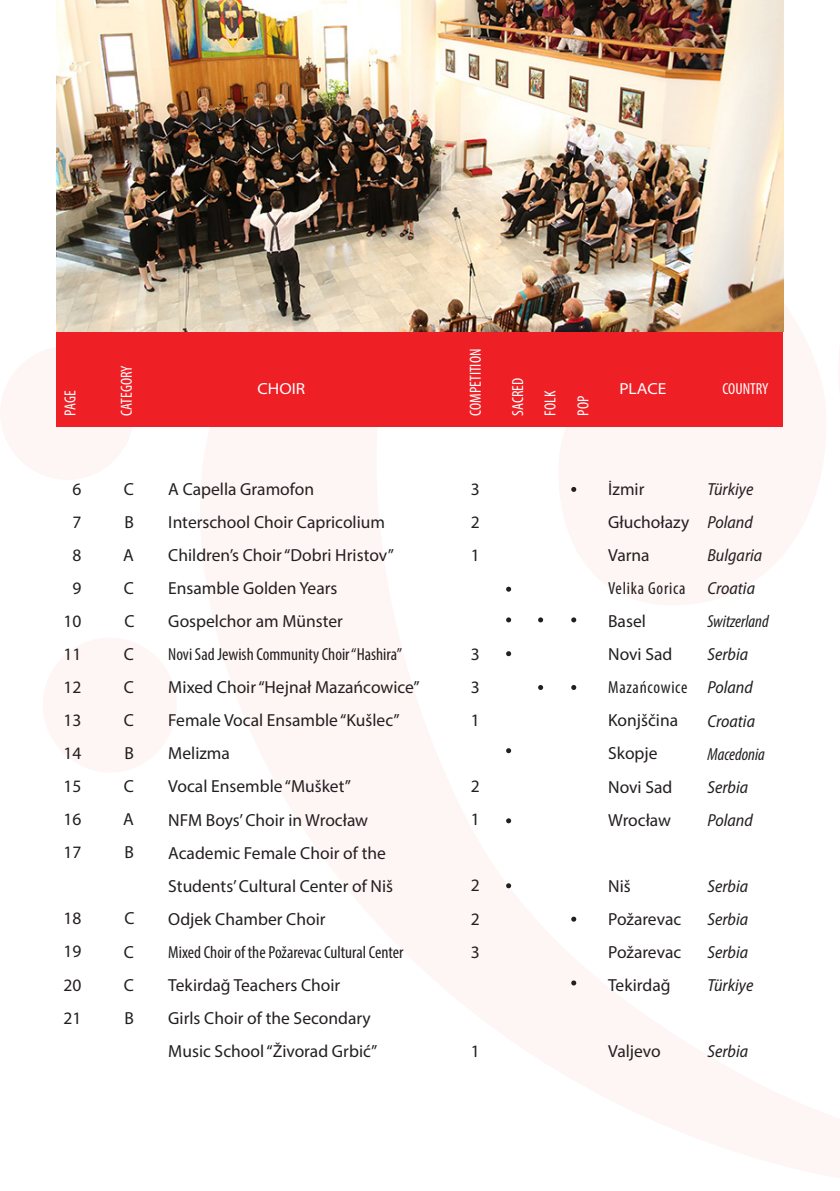
<style>
.page{position:relative;width:840px;height:1191px;background:#fff}
.page>*{position:absolute;margin:0;border:0;box-sizing:border-box;transform-origin:0 0}
.t1{font:17.4px/33px "Myriad Pro";color:#231f20;text-align:justify}
.t2{font:italic semi-condensed 17.4px/33px "Myriad Pro";color:#231f20}
.t3{font:condensed 16px "Myriad Pro";color:#fff}
.t4{font:semi-expanded 16px "Myriad Pro";color:#fff}
.s1{font-stretch:condensed}
</style>
<div class="page">
<svg style="left:56px;top:341px;width:1px;height:86px"></svg>
<div style="left:57px;top:331px;width:725px;height:96px;background:#ee2026"></div>
<svg style="left:538px;top:685px;width:5px;height:5px"></svg>
<svg style="left:571px;top:685px;width:5px;height:5px"></svg>
<svg style="left:506px;top:586px;width:5px;height:5px"></svg>
<svg style="left:571px;top:916px;width:5px;height:5px"></svg>
<svg style="left:506px;top:748px;width:5px;height:5px"></svg>
<svg style="left:506px;top:883px;width:5px;height:5px"></svg>
<svg style="left:571px;top:980px;width:5px;height:5px"></svg>
<svg style="left:571px;top:487px;width:5px;height:5px"></svg>
<svg style="left:506px;top:617px;width:5px;height:5px"></svg>
<svg style="left:506px;top:651px;width:5px;height:5px"></svg>
<svg style="left:571px;top:617px;width:5px;height:5px"></svg>
<svg style="left:538px;top:617px;width:5px;height:5px"></svg>
<svg style="left:506px;top:818px;width:5px;height:5px"></svg>
<img style="left:57px;top:0;width:725px;height:331px">
<p class="t3" style="left:60px;top:415px;width:26px;rotate:-90deg">PAGE</p>
<p class="t1" style="left:63px;top:472px;width:19px;text-align:center">6<br>7<br>8<br>9<br>10<br>11<br>12<br>13<br>14<br>15<br>16<br>17</p>
<p class="t1" style="left:63px;top:902px;width:19px">18<br>19<br>20<br>21</p>
<p class="t3" style="left:117px;top:415px;width:52px;rotate:-90deg">CATEGORY</p>
<p class="t1" style="left:123px;top:472px;width:13px">C B A C C C C C B C A B</p>
<p class="t1" style="left:124px;top:901px;width:12px">C C C B</p>
<p class="t3" style="left:465px;top:415px;width:68px;rotate:-90deg">COMPETITION</p>
<p class="t3" style="left:508px;top:415px;width:39px;rotate:-90deg">SACRED</p>
<p class="t4" style="left:257px;top:378px;width:49px">CHOIR</p>
<p class="t4" style="left:619px;top:378px;width:48px">PLACE</p>
<p class="t3" style="left:722px;top:378px;width:47px">COUNTRY</p>
<p class="t3" style="left:540px;top:415px;width:26px;rotate:-90deg">FOLK</p>
<p class="t3" style="left:573px;top:415px;width:21px;rotate:-90deg">POP</p>
<p class="t1" style="left:168px;top:472px;width:253px;text-align:left">A Capella Gramofon<br>Interschool Choir Capricolium<br>Children’s Choir “Dobri Hristov”<br>Ensamble Golden Years<br>Gospelchor am Münster<br><span class="s1">Novi Sad Jewish Community Choir “Hashira”<br></span>Mixed Choir “Hejnał Mazańcowice”<br>Female Vocal Ensamble “Kušlec”<br>Melizma<br>Vocal Ensemble “Mušket”<br>NFM Boys’ Choir in Wrocław<br>Academic Female Choir of the<br>Students’ Cultural Center of Niš<br>Odjek Chamber Choir<br><span class="s1">Mixed Choir of the Požarevac Cultural Center<br></span>Tekirdağ Teachers Choir<br>Girls Choir of the Secondary<br>Music School “Živorad Grbić”</p>
<p class="t1" style="left:607px;top:473px;width:83px;text-align:left">İzmir<br>Głuchołazy<br>Varna<br><span class="s1">Velika Gorica<br></span>Basel<br>Novi Sad<br><span class="s1">Mazańcowice<br></span>Konjščina<br>Skopje<br>Novi Sad<br>Wrocław</p>
<p class="t1" style="left:470px;top:472px;width:10px">3<br>2<br>1</p>
<p class="t1" style="left:470px;top:637px;width:10px">3<br>3<br>1</p>
<p class="t1" style="left:470px;top:770px;width:10px">2<br>1</p>
<p class="t1" style="left:607px;top:869px;width:75px;text-align:left">Niš<br>Požarevac<br>Požarevac<br>Tekirdağ</p>
<p class="t1" style="left:470px;top:869px;width:10px">2<br>2<br>3</p>
<p class="t1" style="left:607px;top:1034px;width:54px">Valjevo</p>
<p class="t1" style="left:470px;top:1034px;width:10px">1</p>
<p class="t2" style="left:707px;top:473px;width:63px">Türkiye<br>Poland<br>Bulgaria<br>Croatia<br><span class="s1">Switzerland<br></span>Serbia<br>Poland<br>Croatia<br><span class="s1">Macedonia<br></span>Serbia<br>Poland</p>
<p class="t2" style="left:707px;top:869px;width:47px">Serbia<br>Serbia<br>Serbia<br>Türkiye</p>
<p class="t2" style="left:707px;top:1034px;width:42px">Serbia</p>
</div>
